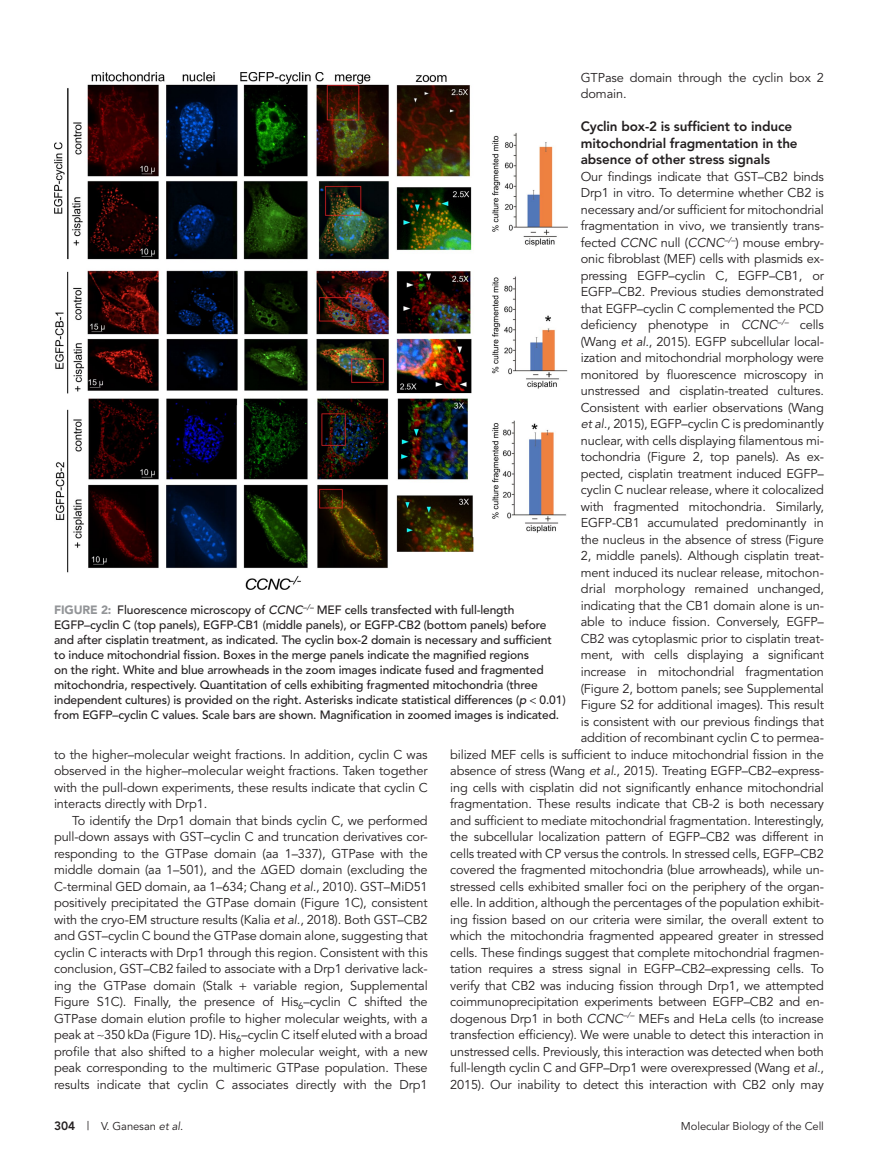
<style>
.page{position:relative;width:878px;height:1175px;background:#fff}
.page>*{position:absolute;margin:0;border:0;box-sizing:border-box;transform-origin:0 0}
.t1{font:800 13.5px/16.5px "Avenir";letter-spacing:-.01em;color:#231f20}
.ParaFL{font:12.75px/16.5px "Avenir";letter-spacing:-.015em;color:#231f20;text-align:right}
.Para{font:12.75px/16.5px "Avenir";letter-spacing:-.01em;color:#231f20;text-align:justify}
.FigCaption{font:500 12px/15px "Avenir";letter-spacing:-.01em;color:#231f20}
.ParaFL-2{font:11.25px "Avenir";letter-spacing:-.01em;color:#231f20}
.s1{font-style:italic}
.s2{font-weight:900;color:#939598}
.s3{font-weight:800;font-size:12px}
.s4{font-size:12px}
</style>
<div class="page">
<img style="left:54px;top:72px;width:513px;height:518px">
<p class="Para" style="left:580px;top:69px;width:245px">GTPase domain through the cyclin box 2 domain.</p>
<h2 class="t1" style="left:580px;top:118px;width:218px">Cyclin box-2 is sufficient to induce mitochondrial fragmentation in the absence of other stress signals</h2>
<p class="ParaFL" style="left:450px;top:168px;width:375px">Our findings indicate that GST–CB2 binds<br>Drp1 in vitro. To determine whether CB2 is<br>necessary and/or sufficient for mitochondrial<br>fragmentation in vivo, we transiently trans-<br>fected <span class="s1">CCNC</span> null (<span class="s1">CCNC</span><sup>–/–</sup>) mouse embry-<br>onic fibroblast (MEF) cells with plasmids ex-<br>pressing EGFP–cyclin C, EGFP–CB1, or<br>EGFP–CB2. Previous studies demonstrated<br>that EGFP–cyclin C complemented the PCD<br>deficiency phenotype in <span class="s1">CCNC</span><sup>–/–</sup> cells<br>(Wang <span class="s1">et al.</span>, 2015). EGFP subcellular local-<br>ization and mitochondrial morphology were<br>monitored by fluorescence microscopy in<br>unstressed and cisplatin-treated cultures.<br>Consistent with earlier observations (Wang<br><span class="s1">et al.</span>, 2015), EGFP–cyclin C is predominantly<br>nuclear, with cells displaying filamentous mi-<br>tochondria (Figure 2, top panels). As ex-<br>pected, cisplatin treatment induced EGFP–<br>cyclin C nuclear release, where it colocalized<br>with fragmented mitochondria. Similarly,<br>EGFP-CB1 accumulated predominantly in<br>the nucleus in the absence of stress (Figure<br>2, middle panels). Although cisplatin treat-<br>ment induced its nuclear release, mitochon-<br>drial morphology remained unchanged,<br>indicating that the CB1 domain alone is un-<br>able to induce fission. Conversely, EGFP–<br>CB2 was cytoplasmic prior to cisplatin treat-<br>ment, with cells displaying a significant<br>increase in mitochondrial fragmentation<br>(Figure 2, bottom panels; see Supplemental<br>Figure S2 for additional images). This result<br>is consistent with our previous findings that<br>addition of recombinant cyclin C to permea-<br>bilized MEF cells is sufficient to induce mitochondrial fission in the absence of stress (Wang <span class="s1">et al.</span>, 2015). Treating EGFP–CB2–express&shy;ing cells with cisplatin did not significantly enhance mitochondrial fragmentation. These results indicate that CB-2 is both necessary and sufficient to mediate mitochondrial fragmentation. Interestingly, the subcellular localization pattern of EGFP–CB2 was different in cells treated with CP versus the controls. In stressed cells, EGFP–CB2 covered the fragmented mitochondria (blue arrowheads), while un&shy;stressed cells exhibited smaller foci on the periphery of the organ&shy;elle. In addition, although the percentages of the population exhibit&shy;ing fission based on our criteria were similar, the overall extent to which the mitochondria fragmented appeared greater in stressed cells. These findings suggest that complete mitochondrial fragmen&shy;tation requires a stress signal in EGFP–CB2–expressing cells. To verify that CB2 was inducing fission through Drp1, we attempted coimmunoprecipitation experiments between EGFP–CB2 and en&shy;dogenous Drp1 in both <span class="s1">CCNC</span><sup>–/–</sup> MEFs and HeLa cells (to increase transfection efficiency). We were unable to detect this interaction in unstressed cells. Previously, this interaction was detected when both full-length cyclin C and GFP–Drp1 were overexpressed (Wang <span class="s1">et al.</span>, 2015). Our inability to detect this interaction with CB2 only may</p>
<p class="FigCaption" style="left:54px;top:602px;width:513px"><span class="s2">FIGURE 2:</span> Fluorescence microscopy of <span class="s1">CCNC</span><sup>–/–</sup> MEF cells transfected with full-length EGFP–cyclin C (top panels), EGFP-CB1 (middle panels), or EGFP-CB2 (bottom panels) before and after cisplatin treatment, as indicated. The cyclin box-2 domain is necessary and sufficient to induce mitochondrial fission. Boxes in the merge panels indicate the magnified regions<br>on the right. White and blue arrowheads in the zoom images indicate fused and fragmented mitochondria, respectively. Quantitation of cells exhibiting fragmented mitochondria (three independent cultures) is provided on the right. Asterisks indicate statistical differences (<span class="s1">p</span> 0.01) from EGFP–cyclin C values. Scale bars are shown. Magnification in zoomed images is indicated.</p>
<p class="Para" style="left:54px;top:746px;width:375px">to the higher–molecular weight fractions. In addition, cyclin C was observed in the higher–molecular weight fractions. Taken together with the pull-down experiments, these results indicate that cyclin C interacts directly with Drp1.</p>
<p class="Para" style="left:54px;top:812px;width:375px;text-indent:18px">To identify the Drp1 domain that binds cyclin C, we performed pull-down assays with GST–cyclin C and truncation derivatives cor&shy;responding to the GTPase domain (aa 1–337), GTPase with the middle domain (aa 1–501), and the ∆GED domain (excluding the C-terminal GED domain, aa 1–634; Chang <span class="s1">et al.</span>, 2010). GST–MiD51 positively precipitated the GTPase domain (Figure 1C), consistent with the cryo-EM structure results (Kalia <span class="s1">et al.</span>, 2018). Both GST–CB2 and GST–cyclin C bound the GTPase domain alone, suggesting that cyclin C interacts with Drp1 through this region. Consistent with this conclusion, GST–CB2 failed to associate with a Drp1 derivative lack&shy;ing the GTPase domain (Stalk</p>
<p class="Para" style="left:54px;top:977px;width:375px;text-indent:199px">variable region, Supplemental Figure S1C). Finally, the presence of His<sub>6</sub>–cyclin C shifted the GTPase domain elution profile to higher molecular weights, with a peak at ∼350 kDa (Figure 1D). His<sub>6</sub>–cyclin C itself eluted with a broad profile that also shifted to a higher molecular weight, with a new peak corresponding to the multimeric GTPase population. These results indicate that cyclin C associates directly with the Drp1</p>
<p class="ParaFL-2" style="left:54px;top:1119px;width:131px"><span class="s3">304</span> <span class="s4">|</span> V. Ganesan <span class="s1">et al</span>.</p>
<p class="ParaFL-2" style="left:681px;top:1119px;width:144px">Molecular Biology of the Cell</p>
</div>
